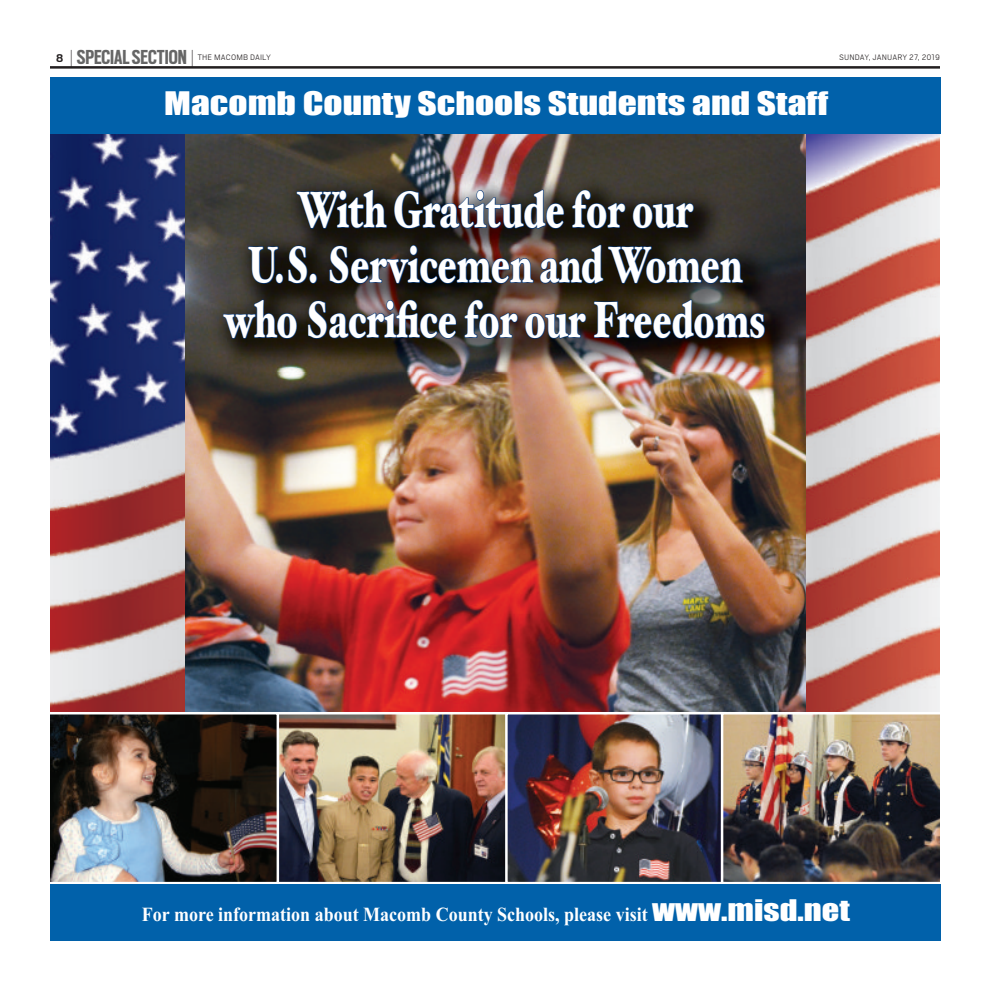
<style>
.page{position:relative;width:990px;height:990px;background:#fff}
.page>*{position:absolute;margin:0;border:0;box-sizing:border-box;transform-origin:0 0}
.t1{font:900 51px/55px "Hoefler Text";color:#fff;text-align:center;scale:.7 1}
.t2{font:30px "Impact";color:#fff;scale:1.25 1}
.t3{font:700 22.5px "Scout Cond";color:#666}
.t4{font:700 20px "Times New Roman";color:#fff;scale:.9 1}
.t5{font:700 12.5px "Cub Scout";color:#231f20}
.t6{font:300 8.75px "Cub Scout";letter-spacing:.01em;color:#231f20}
.s1{font-family:"Cub Scout";font-weight:300;font-size:21.5px;color:#231f20}
.s2{font-family:"Impact";font-weight:400;font-size:27.5px}
</style>
<div class="page">
<img style="left:185px;top:134px;width:621px;height:578px">
<img style="left:806px;top:134px;width:134px;height:578px">
<img style="left:50px;top:134px;width:135px;height:578px">
<img style="left:208px;top:175px;width:590px;height:197px">
<img style="left:222px;top:172px;width:544px;height:287px">
<img style="left:279px;top:715px;width:442px;height:166px">
<div style="left:273px;top:712px;width:236px;height:172px;border:2px solid #fff"></div>
<div style="left:505px;top:712px;width:223px;height:172px;border:2px solid #fff"></div>
<div style="left:50px;top:77px;width:890px;height:57px;background:#0161aa"></div>
<img style="left:50px;top:712px;width:229px;height:172px">
<img style="left:721px;top:712px;width:219px;height:172px">
<div style="left:50px;top:884px;width:890px;height:57px;background:#0161aa"></div>
<hr style="left:50px;top:66px;width:890px;height:3px;background:#231f20">
<p class="t3" style="left:70px;top:43px;width:125px"><span class="s1">|</span> SPECIALSECTION <span class="s1">|</span></p>
<p class="t5" style="left:56px;top:50px;width:9px">8</p>
<p class="t6" style="left:197px;top:55px;width:75px">THE MACOMB DAILY</p>
<p class="t6" style="left:839px;top:55px;width:102px">SUNDAY, JANUARY 27, 2019</p>
<p class="t2" style="left:164px;top:88px;width:533px">Macomb County Schools Students and Staff</p>
<p class="t1" style="left:225px;top:182px;width:775px">With Gratitude for our<br>U.S. Servicemen andWomen who Sacrifice for our Freedoms</p>
<p class="t4" style="left:142px;top:902px;width:788px">For more information about Macomb County Schools, please visit <span class="s2">www.misd.net</span></p>
</div>
